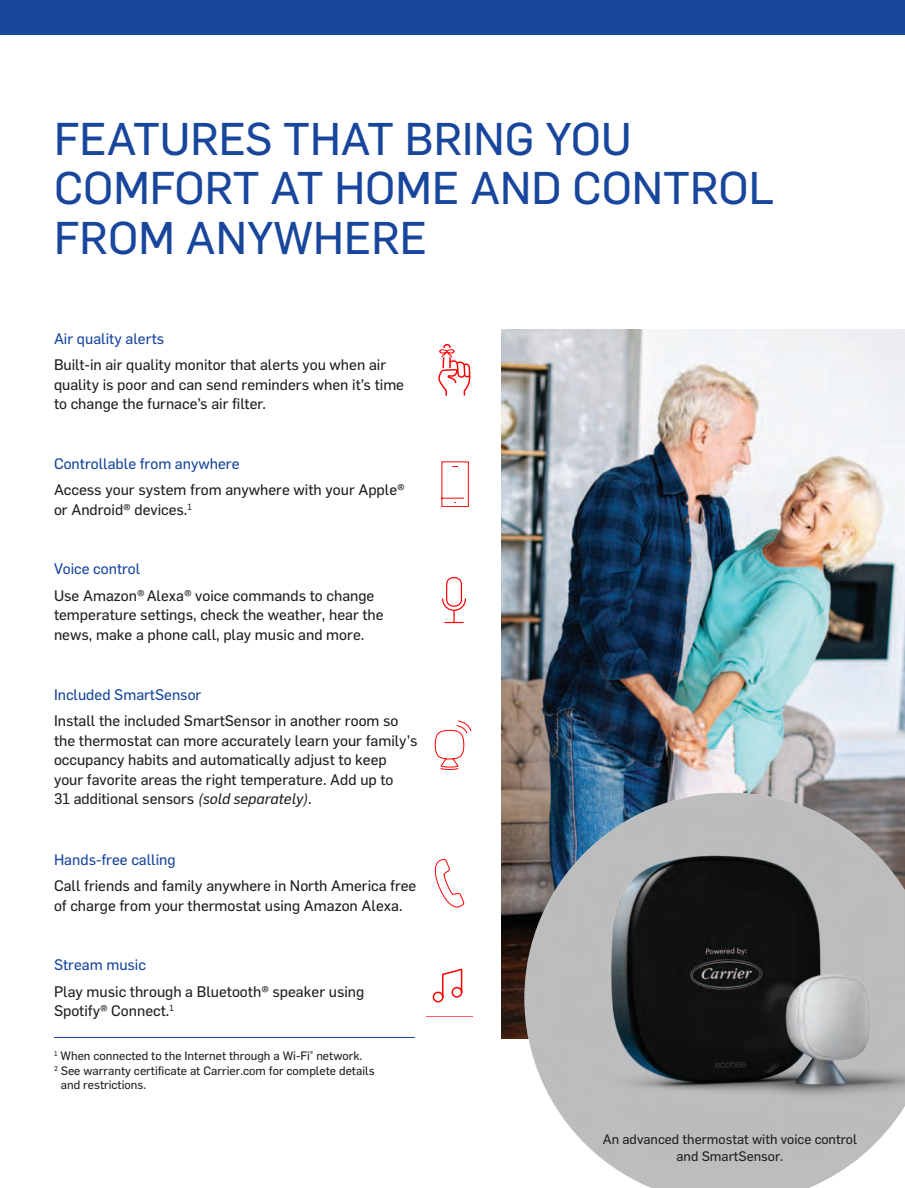
<style>
.page{position:relative;width:905px;height:1188px;background:#fff}
.page>*{position:absolute;margin:0;border:0;box-sizing:border-box;transform-origin:0 0}
.t1{font:45px/49.5px "Flama Basic";color:#18469d}
.t2{font:15px/19.5px "Flama Basic";color:#231f20}
.t3{font:15px "Flama Basic";color:#18469d}
.t4{font:13.5px/16.2px "Flama Basic";color:#231f20;text-align:center}
.t5{font:12px "Flama Basic";color:#231f20}
.s1{font-style:italic}
</style>
<div class="page">
<img style="left:501px;top:330px;width:403px;height:708px">
<div style="left:0;top:0;width:904px;height:35px;background:#18469d"></div>
<svg style="left:442px;top:577px;width:24px;height:47px"></svg>
<svg style="left:438px;top:344px;width:33px;height:52px"></svg>
<svg style="left:434px;top:720px;width:38px;height:50px"></svg>
<svg style="left:432px;top:968px;width:31px;height:35px"></svg>
<svg style="left:435px;top:859px;width:29px;height:49px"></svg>
<svg style="left:441px;top:462px;width:27px;height:45px"></svg>
<hr style="left:54px;top:1037px;width:361px;height:1px;background:#18469d">
<img style="left:524px;top:793px;width:380px;height:395px">
<h1 class="t1" style="left:54px;top:117px;width:721px">FEATURES THAT BRING YOU<br>COMFORT AT HOME AND CONTROL<br>FROM ANYWHERE</h1>
<p class="t3" style="left:54px;top:332px;width:112px">Air quality alerts</p>
<p class="t2" style="left:54px;top:356px;width:351px">Built-in air quality monitor that alerts you when air quality is poor and can send reminders when it’s time to change the furnace’s air filter.</p>
<p class="t3" style="left:54px;top:458px;width:187px">Controllable from anywhere</p>
<p class="t2" style="left:54px;top:481px;width:352px">Access your system from anywhere with your Apple® or Android® devices.<sup>1</sup></p>
<p class="t3" style="left:54px;top:563px;width:88px">Voice control</p>
<p class="t2" style="left:54px;top:587px;width:331px">Use Amazon®Alexa® voice commands to change temperature settings, check the weather, hear the news, make a phone call, play music and more.</p>
<p class="t3" style="left:54px;top:689px;width:149px">Included SmartSensor</p>
<p class="t2" style="left:54px;top:713px;width:365px">Install the included SmartSensor in another room so the thermostat can more accurately learn your family’s occupancy habits and automatically adjust to keep your favorite areas the right temperature. Add up to<br>31 additional sensors <span class="s1">(sold separately)</span>.</p>
<p class="t3" style="left:54px;top:854px;width:123px">Hands-free calling</p>
<p class="t2" style="left:54px;top:878px;width:364px">Call friends and family anywhere in North America free of charge from your thermostat using Amazon Alexa.</p>
<p class="t3" style="left:54px;top:959px;width:93px">Stream music</p>
<p class="t2" style="left:54px;top:983px;width:312px">Play music through a Bluetooth® speaker using<br>Spotify® Connect.<sup>1</sup></p>
<p class="t5" style="left:54px;top:1051px;width:310px"><sup>1</sup> When connected to the Internet through a Wi-Fi<sup>®</sup> network.</p>
<p class="t5" style="left:54px;top:1066px;width:322px"><sup>2</sup> See warranty certificate at Carrier.com for complete details</p>
<p class="t5" style="left:61px;top:1080px;width:87px">and restrictions.</p>
<p class="t4" style="left:603px;top:1133px;width:256px">An advanced thermostat with voice control and SmartSensor.</p>
</div>
